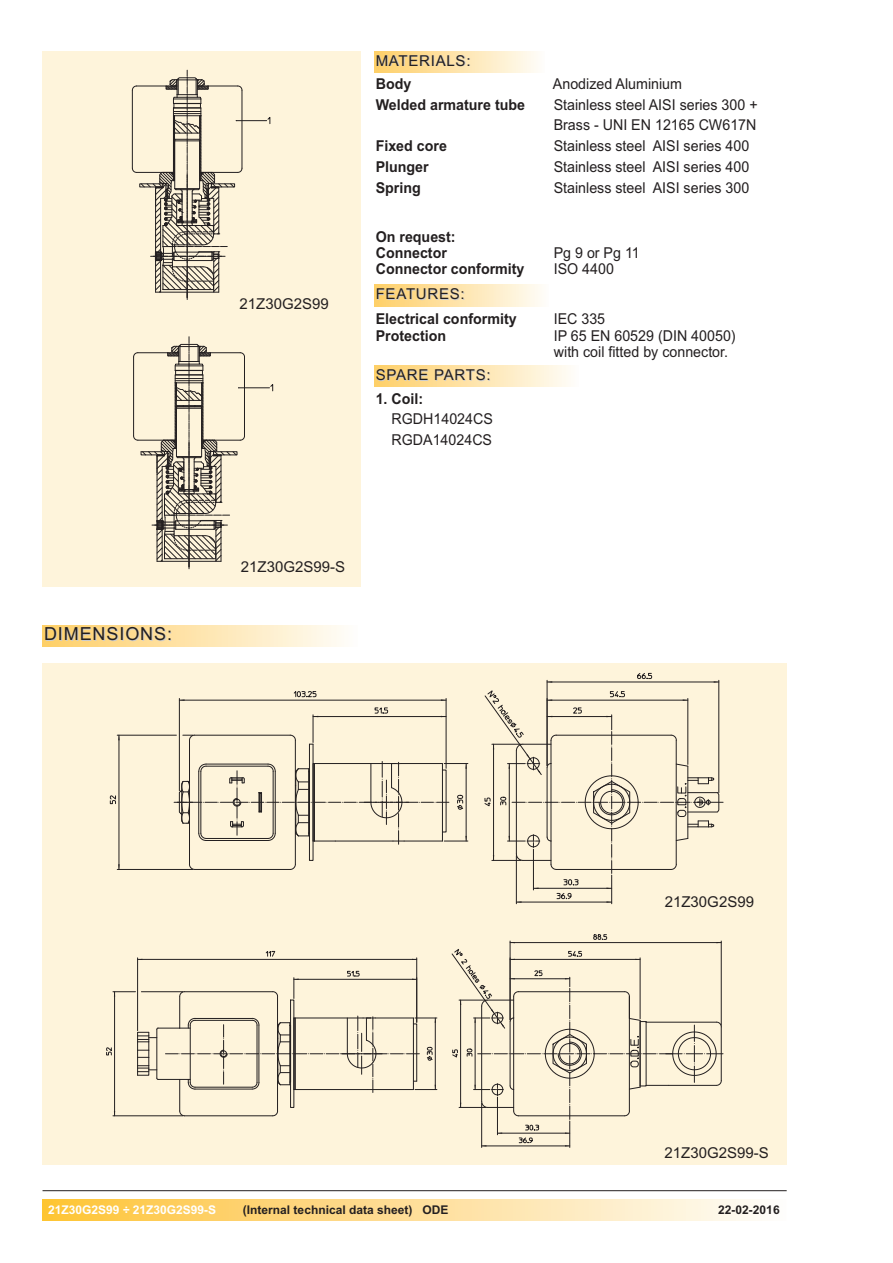
<style>
.page{position:relative;width:893px;height:1263px;background:#fff}
.page>*{position:absolute;margin:0;border:0;box-sizing:border-box;transform-origin:0 0}
.t1{font:18px "Arial";letter-spacing:.05em;color:#231f20}
.t2{font:15px/20.7px "Arial";color:#231f20;scale:.95 1}
.t3{font:700 15px/16.2px "Arial";color:#231f20;scale:.95 1}
.t4{font:15px "Arial";color:#231f20}
.t5{font:15px "Arial";letter-spacing:.05em;color:#231f20}
.t6{font:700 12px "Arial";color:#231f20}
.t7{font:700 12px "Arial";color:#fff}
</style>
<div class="page">
<div style="left:43px;top:1199px;width:744px;height:21px;background:linear-gradient(to right,#fec338,#fefcfb)"></div>
<div style="left:43px;top:625px;width:314px;height:21px;background:linear-gradient(to right,#fece66,#fefdf9)"></div>
<div style="left:374px;top:51px;width:170px;height:21px;background:linear-gradient(to right,#fece67,#fefcf7)"></div>
<hr style="left:43px;top:1190px;width:744px;height:1px;background:#231f20">
<div style="left:374px;top:285px;width:175px;height:21px;background:linear-gradient(to right,#fece66,#fefdf9)"></div>
<div style="left:374px;top:366px;width:204px;height:21px;background:linear-gradient(to right,#fece66,#fefcf8)"></div>
<div style="left:43px;top:51px;width:318px;height:268px;background:#fef4db"></div>
<hr style="left:242px;top:90px;width:1px;height:78px;background:#231f20">
<hr style="left:236px;top:120px;width:31px;height:1px;background:#231f20">
<svg style="left:132px;top:70px;width:110px;height:230px"></svg>
<div style="left:43px;top:319px;width:318px;height:268px;background:#fef4db"></div>
<hr style="left:239px;top:388px;width:30px;height:1px;background:#231f20">
<svg style="left:270px;top:384px;width:3px;height:7px"></svg>
<svg style="left:133px;top:337px;width:112px;height:232px"></svg>
<div style="left:43px;top:663px;width:744px;height:251px;background:#fef4db"></div>
<hr style="left:195px;top:869px;width:95px;height:1px;background:#231f20">
<hr style="left:195px;top:735px;width:95px;height:1px;background:#231f20">
<hr style="left:295px;top:740px;width:1px;height:124px;background:#231f20">
<hr style="left:189px;top:740px;width:1px;height:124px;background:#231f20">
<svg style="left:290px;top:864px;width:6px;height:6px"></svg>
<svg style="left:189px;top:864px;width:6px;height:6px"></svg>
<svg style="left:290px;top:734px;width:6px;height:7px"></svg>
<div style="left:309px;top:744px;width:4px;height:117px;border:1px solid #231f20"></div>
<hr style="left:119px;top:735px;width:1px;height:134px;background:#231f20">
<svg style="left:183px;top:734px;width:12px;height:6px"></svg>
<hr style="left:117px;top:735px;width:59px;height:1px;background:#231f20">
<hr style="left:117px;top:869px;width:76px;height:1px;background:#231f20">
<svg style="left:110px;top:795px;width:6px;height:9px"></svg>
<svg style="left:174px;top:761px;width:294px;height:83px"></svg>
<hr style="left:547px;top:682px;width:172px;height:1px;background:#231f20">
<hr style="left:547px;top:680px;width:1px;height:86px;background:#231f20">
<hr style="left:718px;top:680px;width:1px;height:113px;background:#231f20">
<svg style="left:637px;top:673px;width:15px;height:6px"></svg>
<svg style="left:484px;top:690px;width:239px;height:214px"></svg>
<hr style="left:179px;top:700px;width:267px;height:1px;background:#231f20">
<hr style="left:179px;top:698px;width:1px;height:93px;background:#231f20">
<hr style="left:446px;top:698px;width:1px;height:70px;background:#231f20">
<svg style="left:294px;top:691px;width:22px;height:6px"></svg>
<hr style="left:313px;top:716px;width:133px;height:1px;background:#231f20">
<svg style="left:309px;top:715px;width:9px;height:30px"></svg>
<svg style="left:375px;top:707px;width:13px;height:7px"></svg>
<div style="left:43px;top:914px;width:744px;height:251px;background:#fef4db"></div>
<div style="left:290px;top:1000px;width:4px;height:108px;border:1px solid #231f20"></div>
<hr style="left:179px;top:1079px;width:1px;height:32px;background:#231f20">
<hr style="left:179px;top:996px;width:1px;height:32px;background:#231f20">
<hr style="left:277px;top:996px;width:1px;height:115px;background:#231f20">
<hr style="left:184px;top:991px;width:89px;height:1px;background:#231f20">
<hr style="left:184px;top:1115px;width:89px;height:1px;background:#231f20">
<svg style="left:272px;top:991px;width:6px;height:6px"></svg>
<svg style="left:179px;top:991px;width:6px;height:6px"></svg>
<svg style="left:179px;top:1110px;width:6px;height:6px"></svg>
<svg style="left:272px;top:1111px;width:6px;height:5px"></svg>
<hr style="left:138px;top:959px;width:279px;height:1px;background:#231f20">
<hr style="left:137px;top:958px;width:1px;height:73px;background:#231f20">
<hr style="left:416px;top:958px;width:1px;height:64px;background:#231f20">
<svg style="left:265px;top:950px;width:11px;height:7px"></svg>
<hr style="left:294px;top:979px;width:123px;height:1px;background:#231f20">
<svg style="left:294px;top:978px;width:5px;height:20px"></svg>
<svg style="left:347px;top:970px;width:13px;height:7px"></svg>
<svg style="left:137px;top:1016px;width:300px;height:76px"></svg>
<hr style="left:114px;top:992px;width:1px;height:124px;background:#231f20">
<hr style="left:113px;top:1115px;width:70px;height:1px;background:#231f20">
<hr style="left:141px;top:991px;width:42px;height:1px;background:#231f20">
<svg style="left:113px;top:991px;width:22px;height:5px"></svg>
<svg style="left:106px;top:1047px;width:6px;height:8px"></svg>
<svg style="left:452px;top:934px;width:271px;height:213px"></svg>
<p class="t5" style="left:376px;top:52px;width:96px">MATERIALS:</p>
<p class="t1" style="left:44px;top:624px;width:130px">DIMENSIONS:</p>
<p class="t4" style="left:240px;top:295px;width:91px">21Z30G2S99</p>
<p class="t3" style="left:376px;top:76px;width:39px">Body</p>
<p class="t2" style="left:553px;top:73px;width:137px">Anodized Aluminium</p>
<p class="t3" style="left:376px;top:96px;width:159px">Welded armature tube</p>
<p class="t2" style="left:554px;top:94px;width:216px">Stainless steel AISI series 300 +<br>Brass - UNI EN 12165 CW617N</p>
<p class="t3" style="left:376px;top:138px;width:77px">Fixed core</p>
<p class="t2" style="left:554px;top:136px;width:207px">Stainless steel AISI series 400</p>
<p class="t3" style="left:376px;top:159px;width:57px">Plunger</p>
<p class="t2" style="left:554px;top:156px;width:207px">Stainless steel AISI series 400</p>
<p class="t3" style="left:376px;top:179px;width:49px">Spring</p>
<p class="t2" style="left:554px;top:177px;width:207px">Stainless steel AISI series 300</p>
<p class="t3" style="left:376px;top:228px;width:86px">On request:<br>Connector</p>
<p class="t2" style="left:554px;top:242px;width:92px">Pg 9 or Pg 11</p>
<p class="t3" style="left:376px;top:261px;width:158px">Connector conformity</p>
<p class="t2" style="left:554px;top:258px;width:65px">ISO 4400</p>
<p class="t3" style="left:376px;top:311px;width:150px">Electrical conformity</p>
<p class="t2" style="left:554px;top:309px;width:56px">IEC 335</p>
<p class="t3" style="left:376px;top:327px;width:76px">Protection</p>
<p class="t2" style="left:554px;top:327px;width:193px;line-height:16.2px">IP 65 EN 60529 (DIN 40050) with coil fitted by connector.</p>
<p class="t3" style="left:376px;top:390px;width:52px">1. Coil:</p>
<p class="t2" style="left:392px;top:409px;width:108px">RGDH14024CS<br>RGDA14024CS</p>
<p class="t5" style="left:376px;top:285px;width:91px">FEATURES:</p>
<p class="t5" style="left:376px;top:366px;width:116px">SPARE PARTS:</p>
<p class="t4" style="left:241px;top:558px;width:106px">21Z30G2S99-S</p>
<p class="t4" style="left:665px;top:893px;width:91px">21Z30G2S99</p>
<p class="t4" style="left:664px;top:1144px;width:106px">21Z30G2S99-S</p>
<p class="t7" style="left:48px;top:1203px;width:170px">21Z30G2S99 ÷ 21Z30G2S99-S</p>
<p class="t6" style="left:243px;top:1203px;width:207px">(Internal technical data sheet) ODE</p>
<p class="t6" style="left:718px;top:1203px;width:63px">22-02-2016</p>
</div>
